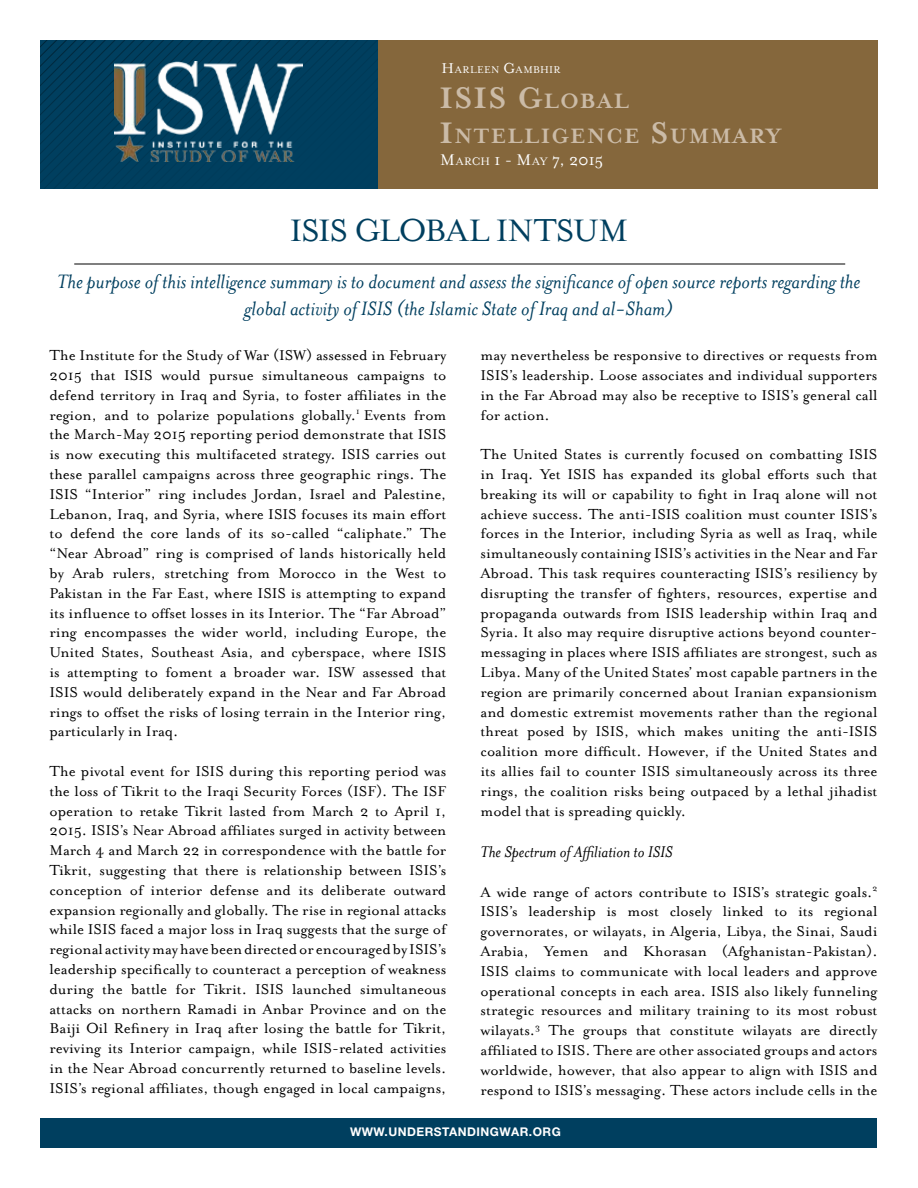
<style>
.page{position:relative;width:918px;height:1188px;background:#fff}
.page>*{position:absolute;margin:0;border:0;box-sizing:border-box;transform-origin:0 0}
.t1{font:36px "Mrs Eaves Roman";letter-spacing:-.03em;color:#003f5f}
.t2{font:700 34.5px "Mrs Eaves";color:#cbbba7}
.t3{font:700 24.15px "Mrs Eaves";letter-spacing:.055em;color:#cbbba7}
.t4{font:italic 22.5px/27px "Mrs Eaves";color:#003f5f;text-align:center}
.t5{font:italic 18px "Mrs Eaves";color:#000}
.t6{font:18px "Mrs Eaves Roman";color:#fff}
.t7{font:16.5px/19.8px "Mrs Eaves Roman";color:#000;text-align:justify}
.t8{font:700 12px "Helvetica Neue";letter-spacing:.04em;color:#fff}
.t9{font:11.55px "Mrs Eaves Roman";letter-spacing:.025em;color:#fff}
.s1{font-size:16.5px}
.s2{font-size:24.15px}
.s3{font-size:34.5px}
.s4{font-size:12.6px}
</style>
<div class="page">
<div style="left:40px;top:1118px;width:838px;height:30px;background:#003f5f"></div>
<div style="left:40px;top:40px;width:338px;height:149px;background:#003f5f"></div>
<div style="left:378px;top:40px;width:500px;height:149px;background:#85673c"></div>
<img style="left:115px;top:61px;width:187px;height:100px">
<hr style="left:74px;top:264px;width:771px;height:1px;background:#000">
<p class="t9" style="left:441px;top:63px;width:121px"><span class="s1">H</span>ARLEEN <span class="s1">G</span>AMBHIR</p>
<h2 class="t2" style="left:439px;top:78px;width:191px">ISIS G<span class="s2">LOBAL</span></h2>
<h3 class="t3" style="left:439px;top:122px;width:343px"><span class="s3">I</span>NTELLIGENCE <span class="s3">S</span>UMMARY</h3>
<p class="t6" style="left:440px;top:150px;width:165px">M<span class="s4">ARCH</span> 1 - M<span class="s4">AY</span> 7, 2015</p>
<h1 class="t1" style="left:290px;top:211px;width:340px">ISIS GLOBAL INTSUM</h1>
<h3 class="t4" style="left:57px;top:268px;width:805px">The purpose of this intelligence summary is to document and assess the significance of open source reports regarding the global activity of ISIS (the Islamic State of Iraq and al-Sham)</h3>
<p class="t7" style="left:49px;top:345px;width:399px">The Institute for the Study of War (ISW) assessed in February 2015 that ISIS would pursue simultaneous campaigns to defend territory in Iraq and Syria, to foster affiliates in the region, and to polarize populations globally.<sup>1</sup> Events from the March-May 2015 reporting period demonstrate that ISIS is now executing this multifaceted strategy. ISIS carries out these parallel campaigns across three geographic rings. The ISIS “Interior” ring includes Jordan, Israel and Palestine, Lebanon, Iraq, and Syria, where ISIS focuses its main effort to defend the core lands of its so-called “caliphate.” The “Near Abroad” ring is comprised of lands historically held by Arab rulers, stretching from Morocco in the West to Pakistan in the Far East, where ISIS is attempting to expand its influence to offset losses in its Interior. The “Far Abroad” ring encompasses the wider world, including Europe, the United States, Southeast Asia, and cyberspace, where ISIS is attempting to foment a broader war. ISW assessed that ISIS would deliberately expand in the Near and Far Abroad rings to offset the risks of losing terrain in the Interior ring, particularly in Iraq.</p>
<p class="t7" style="left:49px;top:761px;width:399px">The pivotal event for ISIS during this reporting period was the loss of Tikrit to the Iraqi Security Forces (ISF). The ISF operation to retake Tikrit lasted from March 2 to April 1, 2015. ISIS’s Near Abroad affiliates surged in activity between March 4 and March 22 in correspondence with the battle for Tikrit, suggesting that there is relationship between ISIS’s conception of interior defense and its deliberate outward expansion regionally and globally. The rise in regional attacks while ISIS faced a major loss in Iraq suggests that the surge of regional activity may have been directed or encouraged by ISIS’s leadership specifically to counteract a perception of weakness during the battle for Tikrit. ISIS launched simultaneous attacks on northern Ramadi in Anbar Province and on the Baiji Oil Refinery in Iraq after losing the battle for Tikrit, reviving its Interior campaign, while ISIS-related activities in the Near Abroad concurrently returned to baseline levels.<br>ISIS’s regional affiliates, though engaged in local campaigns,</p>
<p class="t7" style="left:481px;top:345px;width:399px">may nevertheless be responsive to directives or requests from ISIS’s leadership. Loose associates and individual supporters in the Far Abroad may also be receptive to ISIS’s general call for action.</p>
<p class="t7" style="left:481px;top:444px;width:399px">The United States is currently focused on combatting ISIS in Iraq. Yet ISIS has expanded its global efforts such that breaking its will or capability to fight in Iraq alone will not achieve success. The anti-ISIS coalition must counter ISIS’s forces in the Interior, including Syria as well as Iraq, while simultaneously containing ISIS’s activities in the Near and Far Abroad. This task requires counteracting ISIS’s resiliency by disrupting the transfer of fighters, resources, expertise and propaganda outwards from ISIS leadership within Iraq and Syria. It also may require disruptive actions beyond counter&shy;messaging in places where ISIS affiliates are strongest, such as Libya. Many of the United States’ most capable partners in the region are primarily concerned about Iranian expansionism and domestic extremist movements rather than the regional threat posed by ISIS, which makes uniting the anti-ISIS coalition more difficult. However, if the United States and its allies fail to counter ISIS simultaneously across its three rings, the coalition risks being outpaced by a lethal jihadist model that is spreading quickly.</p>
<p class="t5" style="left:481px;top:842px;width:194px">The Spectrum of Affiliation to ISIS</p>
<p class="t7" style="left:481px;top:882px;width:399px">A wide range of actors contribute to ISIS’s strategic goals.<sup>2<br></sup>ISIS’s leadership is most closely linked to its regional governorates, or wilayats, in Algeria, Libya, the Sinai, Saudi Arabia, Yemen and Khorasan (Afghanistan-Pakistan).<br>ISIS claims to communicate with local leaders and approve operational concepts in each area. ISIS also likely funneling strategic resources and military training to its most robust wilayats.<sup>3</sup> The groups that constitute wilayats are directly affiliated to ISIS. There are other associated groups and actors worldwide, however, that also appear to align with ISIS and respond to ISIS’s messaging. These actors include cells in the</p>
<p class="t8" style="left:350px;top:1124px;width:212px">WWW.UNDERSTANDINGWAR.ORG</p>
</div>
